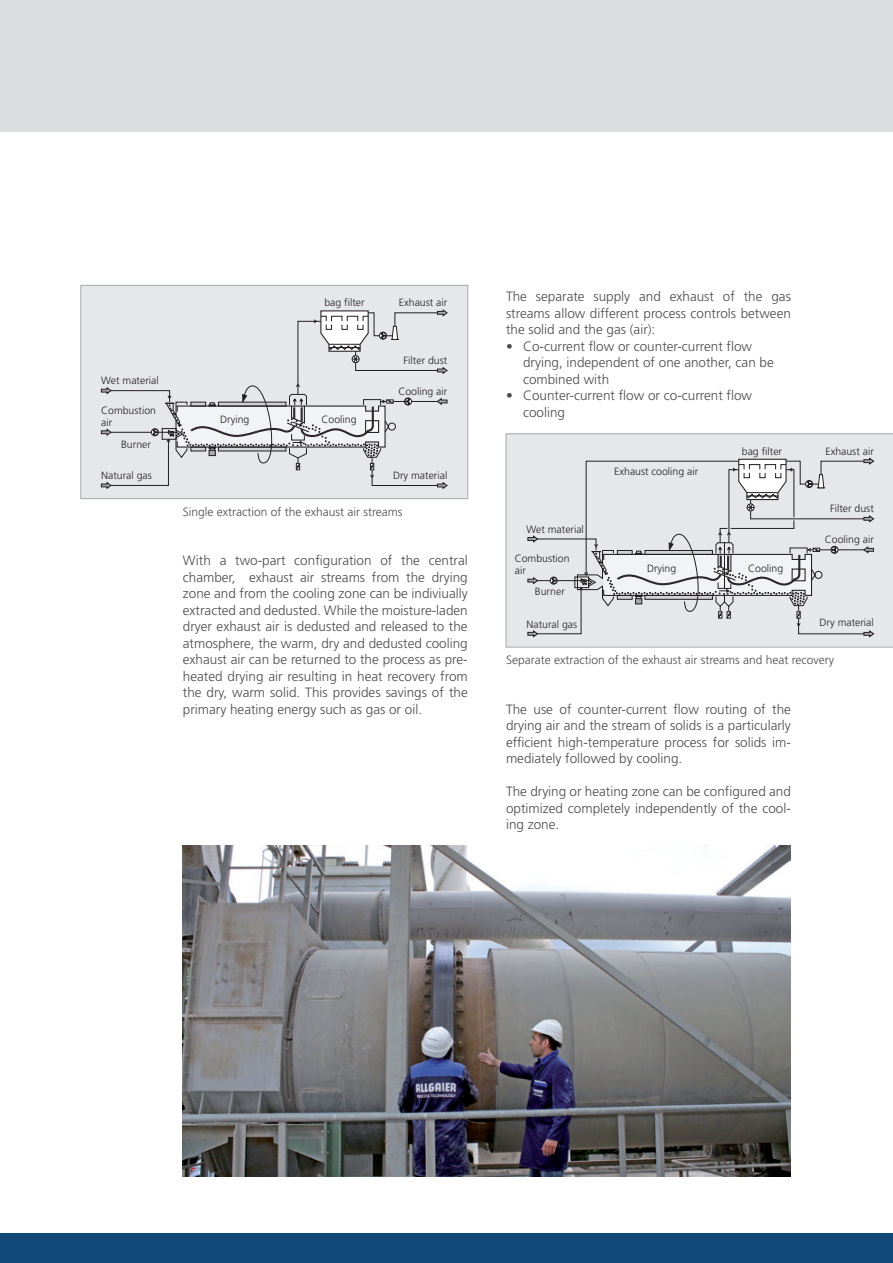
<style>
.page{position:relative;width:893px;height:1263px;background:#fff}
.page>*{position:absolute;margin:0;border:0;box-sizing:border-box;transform-origin:0 0}
.t1{font:300 13.5px/16.5px "Frutiger";color:#4b4c4d;text-align:justify}
.t2{font:300 12px "Frutiger";color:#4b4c4d}
.t3{font:300 10.5px/12px "Frutiger";color:#231f20}
</style>
<div class="page">
<div style="left:0;top:0;width:893px;height:132px;background:#dcdddf"></div>
<div style="left:0;top:1233px;width:893px;height:30px;background:#124877"></div>
<img style="left:183px;top:846px;width:608px;height:330px">
<svg style="left:506px;top:433px;width:387px;height:214px;background:#e2e3e6"></svg>
<div style="left:80px;top:285px;width:388px;height:214px;background:#e6e7e9;border:1px solid #a8a9ad"></div>
<svg style="left:527px;top:458px;width:347px;height:179px;background:#d9dadc"></svg>
<svg style="left:101px;top:309px;width:347px;height:180px"></svg>
<p class="t3" style="left:101px;top:375px;width:59px">Wet material</p>
<p class="t3" style="left:101px;top:404px;width:56px">Combustion air</p>
<p class="t3" style="left:121px;top:438px;width:31px">Burner</p>
<p class="t3" style="left:101px;top:470px;width:52px">Natural gas</p>
<p class="t3" style="left:231px;top:410px;width:42px">Trocknen</p>
<p class="t3" style="left:220px;top:414px;width:31px">Drying</p>
<p class="t3" style="left:324px;top:297px;width:42px">bag filter</p>
<p class="t3" style="left:330px;top:410px;width:33px">Kühlen</p>
<p class="t3" style="left:322px;top:414px;width:37px">Cooling</p>
<p class="t3" style="left:399px;top:297px;width:50px">Exhaust air</p>
<p class="t3" style="left:404px;top:355px;width:45px">Filter dust</p>
<p class="t3" style="left:398px;top:385px;width:51px">Cooling air</p>
<p class="t3" style="left:393px;top:469px;width:56px">Dry material</p>
<p class="t2" style="left:183px;top:505px;width:221px">Single extraction of the exhaust air streams</p>
<p class="t1" style="left:183px;top:553px;width:286px">With a two-part configuration of the central chamber, exhaust air streams from the drying zone and from the cooling zone can be indiviually extracted and dedusted. While the moisture-laden dryer exhaust air is dedusted and released to the atmosphere, the warm, dry and dedusted cooling exhaust air can be returned to the process as pre&shy;heated drying air resulting in heat recovery from the dry, warm solid. This provides savings of the primary heating energy such as gas or oil.</p>
<p class="t1" style="left:506px;top:289px;width:286px">The separate supply and exhaust of the gas streams allow different process controls between the solid and the gas (air):</p>
<p class="t1" style="left:523px;top:338px;width:252px;text-align:left;text-indent:-17px">• Co-current flow or counter-current flow drying, independent of one another, can be combined with</p>
<p class="t1" style="left:523px;top:388px;width:231px;text-indent:-17px">• Counter-current flow or co-current flow cooling</p>
<p class="t3" style="left:526px;top:523px;width:59px">Wet material</p>
<p class="t3" style="left:515px;top:552px;width:56px">Combustion air</p>
<p class="t3" style="left:535px;top:586px;width:31px">Burner</p>
<p class="t3" style="left:526px;top:618px;width:52px">Natural gas</p>
<p class="t3" style="left:614px;top:466px;width:86px">Exhaust cooling air</p>
<p class="t3" style="left:651px;top:558px;width:42px">Trocknen</p>
<p class="t3" style="left:647px;top:562px;width:31px">Drying</p>
<p class="t3" style="left:742px;top:445px;width:42px">bag filter</p>
<p class="t3" style="left:750px;top:558px;width:33px">Kühlen</p>
<p class="t3" style="left:748px;top:562px;width:37px">Cooling</p>
<p class="t3" style="left:825px;top:446px;width:50px">Exhaust air</p>
<p class="t3" style="left:830px;top:503px;width:45px">Filter dust</p>
<p class="t3" style="left:825px;top:534px;width:51px">Cooling air</p>
<p class="t3" style="left:820px;top:617px;width:56px">Dry material</p>
<p class="t2" style="left:506px;top:653px;width:330px">Separate extraction of the exhaust air streams and heat recovery</p>
<p class="t1" style="left:506px;top:701px;width:286px">The use of counter-current flow routing of the drying air and the stream of solids is a particularly efficient high-temperature process for solids im&shy;mediately followed by cooling.</p>
<p class="t1" style="left:506px;top:784px;width:286px">The drying or heating zone can be configured and optimized completely independently of the cool&shy;ing zone.</p>
</div>
